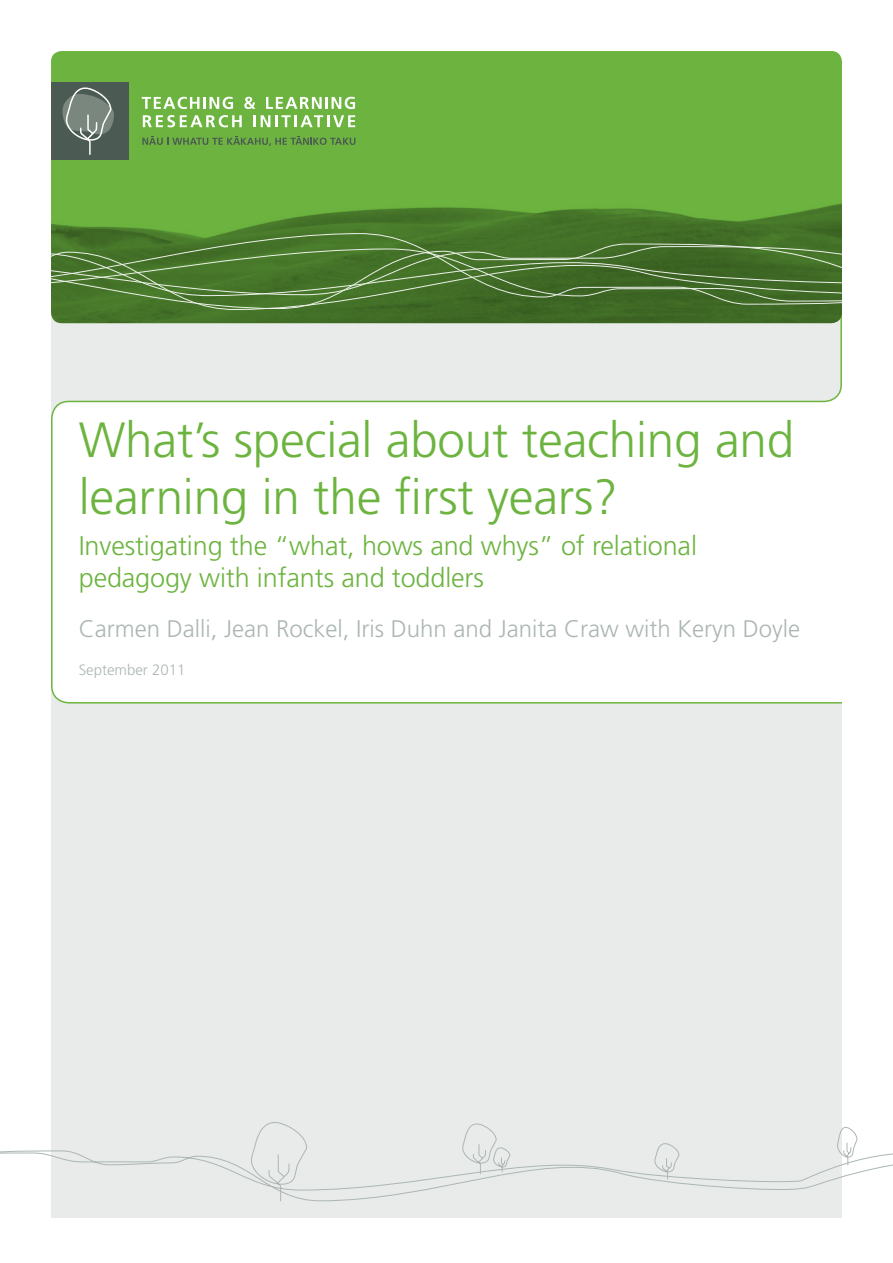
<style>
.page{position:relative;width:893px;height:1263px;background:#fff}
.page>*{position:absolute;margin:0;border:0;box-sizing:border-box;transform-origin:0 0}
.t1{font:300 49.5px/57px "Frutiger";letter-spacing:-.005em;color:#6cb43f}
.t2{font:300 27px/32.4px "Frutiger";letter-spacing:-.005em;color:#6cb43f}
.t3{font:300 24px "Frutiger";color:#acb7b1}
.t4{font:300 15px "Frutiger";color:#acb7b1}
</style>
<div class="page">
<div style="left:51px;top:311px;width:791px;height:907px;background:#e8ebe9"></div>
<svg style="left:0;top:1122px;width:462px;height:80px"></svg>
<svg style="left:462px;top:1123px;width:431px;height:67px"></svg>
<svg style="left:51px;top:323px;width:791px;height:381px"></svg>
<div style="left:51px;top:51px;width:791px;height:272px;background:#6cb43f;border-radius:11px"></div>
<img style="left:51px;top:312px;width:791px;height:11px">
<div style="left:51px;top:83px;width:77px;height:77px;background:#4b5a52"></div>
<svg style="left:51px;top:309px;width:791px;height:3px;background:#426d28"></svg>
<svg style="left:51px;top:306px;width:791px;height:3px;background:#49732f"></svg>
<svg style="left:51px;top:303px;width:791px;height:3px;background:#4d7633"></svg>
<svg style="left:51px;top:86px;width:791px;height:217px"></svg>
<h1 class="t1" style="left:79px;top:411px;width:717px">What’s special about teaching and learning in the first years?</h1>
<p class="t2" style="left:79px;top:529px;width:620px">Investigating the “what, hows and whys” of relational pedagogy with infants and toddlers</p>
<p class="t3" style="left:79px;top:615px;width:723px">Carmen Dalli, Jean Rockel, Iris Duhn and Janita Craw with Keryn Doyle</p>
<p class="t4" style="left:79px;top:661px;width:108px">September 2011</p>
</div>
